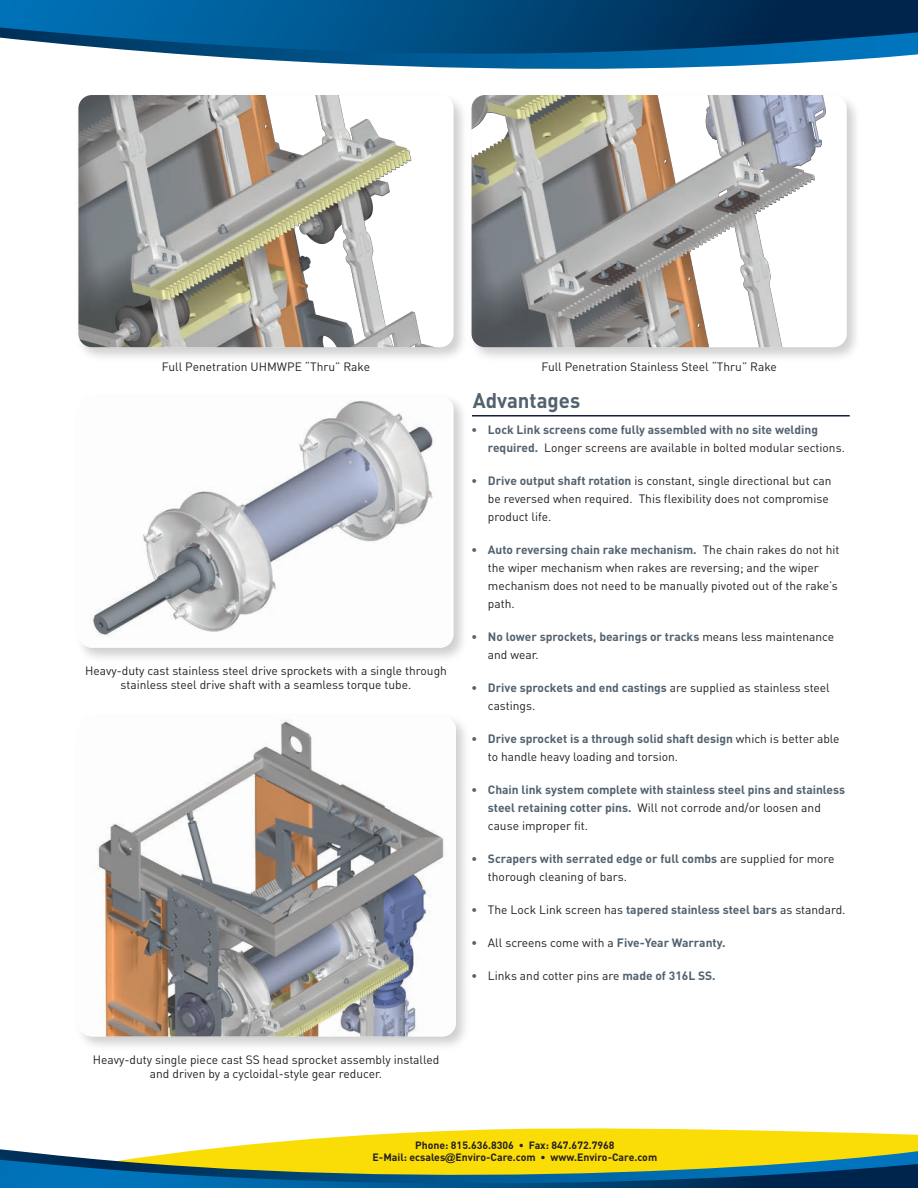
<style>
.page{position:relative;width:918px;height:1188px;background:#fff}
.page>*{position:absolute;margin:0;border:0;box-sizing:border-box;transform-origin:0 0}
.t1{font:700 21px "DIN";color:#52626f}
.t2{font:12px/18px "DIN";color:#231f20}
.t3{font:700 12px/18px "DIN";color:#52626f}
.t4{font:700 10.5px/12.6px "DIN";color:#231f20;text-align:center}
.s1{font-weight:400;color:#231f20}
.s2{font-weight:700;color:#52626f}
.s3{font-family:"Arial"}
</style>
<div class="page">
<svg style="left:0;top:0;width:918px;height:69px;background:#1f6493"></svg>
<svg style="left:0;top:1128px;width:918px;height:60px"></svg>
<img style="left:78px;top:95px;width:376px;height:252px;border-radius:14px">
<img style="left:471px;top:95px;width:385px;height:262px">
<img style="left:472px;top:95px;width:375px;height:252px;border-radius:14px">
<img style="left:78px;top:396px;width:372px;height:252px">
<img style="left:81px;top:720px;width:384px;height:326px">
<img style="left:78px;top:716px;width:378px;height:320px;border-radius:14px">
<hr style="left:472px;top:415px;width:378px;height:2px;background:#131f3d">
<p class="t2" style="left:162px;top:358px;width:210px">Full Penetration UHMWPE “Thru” Rake</p>
<p class="t2" style="left:541px;top:358px;width:237px">Full Penetration Stainless Steel “Thru” Rake</p>
<p class="t2" style="left:85px;top:664px;width:363px;line-height:14.4px;text-align:center">Heavy-duty cast stainless steel drive sprockets with a single through stainless steel drive shaft with a seamless torque tube.</p>
<h1 class="t1" style="left:473px;top:388px;width:109px">Advantages</h1>
<p class="t3" style="left:488px;top:421px;width:358px;text-indent:-16px">• Lock Link screens come fully assembled with no site welding required. <span class="s1">Longer screens are available in bolted modular sections.</span></p>
<p class="t2" style="left:488px;top:472px;width:345px;text-indent:-16px"><span class="s2">• Drive output shaft rotation</span> is constant, single directional but can be reversed when required. This flexibility does not compromise product life.</p>
<p class="t2" style="left:488px;top:541px;width:353px;text-indent:-16px"><span class="s2">• Auto reversing chain rake mechanism.</span> The chain rakes do not hit the wiper mechanism when rakes are reversing; and the wiper mechanism does not need to be manually pivoted out of the rake’s path.</p>
<p class="t3" style="left:488px;top:628px;width:348px;text-indent:-16px">• No lower sprockets, bearings or tracks <span class="s1">means less maintenance and wear.</span></p>
<p class="t2" style="left:488px;top:679px;width:343px;text-indent:-16px"><span class="s2">• Drive sprockets and end castings</span> are supplied as stainless steel castings.</p>
<p class="t2" style="left:488px;top:730px;width:353px;text-indent:-16px"><span class="s2">• Drive sprocket is a through solid shaft design</span> which is better able to handle heavy loading and torsion.</p>
<p class="t3" style="left:488px;top:781px;width:359px;text-indent:-16px">• Chain link system complete with stainless steel pins and stainless steel retaining cotter pins. <span class="s1">Will not corrode and/or loosen and cause improper fit.</span></p>
<p class="t2" style="left:488px;top:850px;width:348px;text-indent:-16px"><span class="s2">• Scrapers with serrated edge or full combs</span> are supplied for more thorough cleaning of bars.</p>
<p class="t2" style="left:472px;top:901px;width:375px"><span class="s2">•</span> The Lock Link screen has <span class="s2">tapered stainless steel bars</span> as standard.</p>
<p class="t3" style="left:472px;top:934px;width:255px">• <span class="s1">All screens come with a</span> Five-Year Warranty.</p>
<p class="t2" style="left:472px;top:967px;width:246px"><span class="s2">•</span> Links and cotter pins are <span class="s2">made of 316L SS.</span></p>
<p class="t2" style="left:93px;top:1052px;width:348px;line-height:14.4px;text-align:center">Heavy-duty single piece cast SS head sprocket assembly installed and driven by a cycloidal-style gear reducer.</p>
<p class="t4" style="left:373px;top:1139px;width:286px">Phone: 815.636.8306 • Fax: 847.672.7968<br>E-Mail: ecsales<span class="s3">@</span>Enviro-Care.com • www.Enviro-Care.com</p>
</div>
